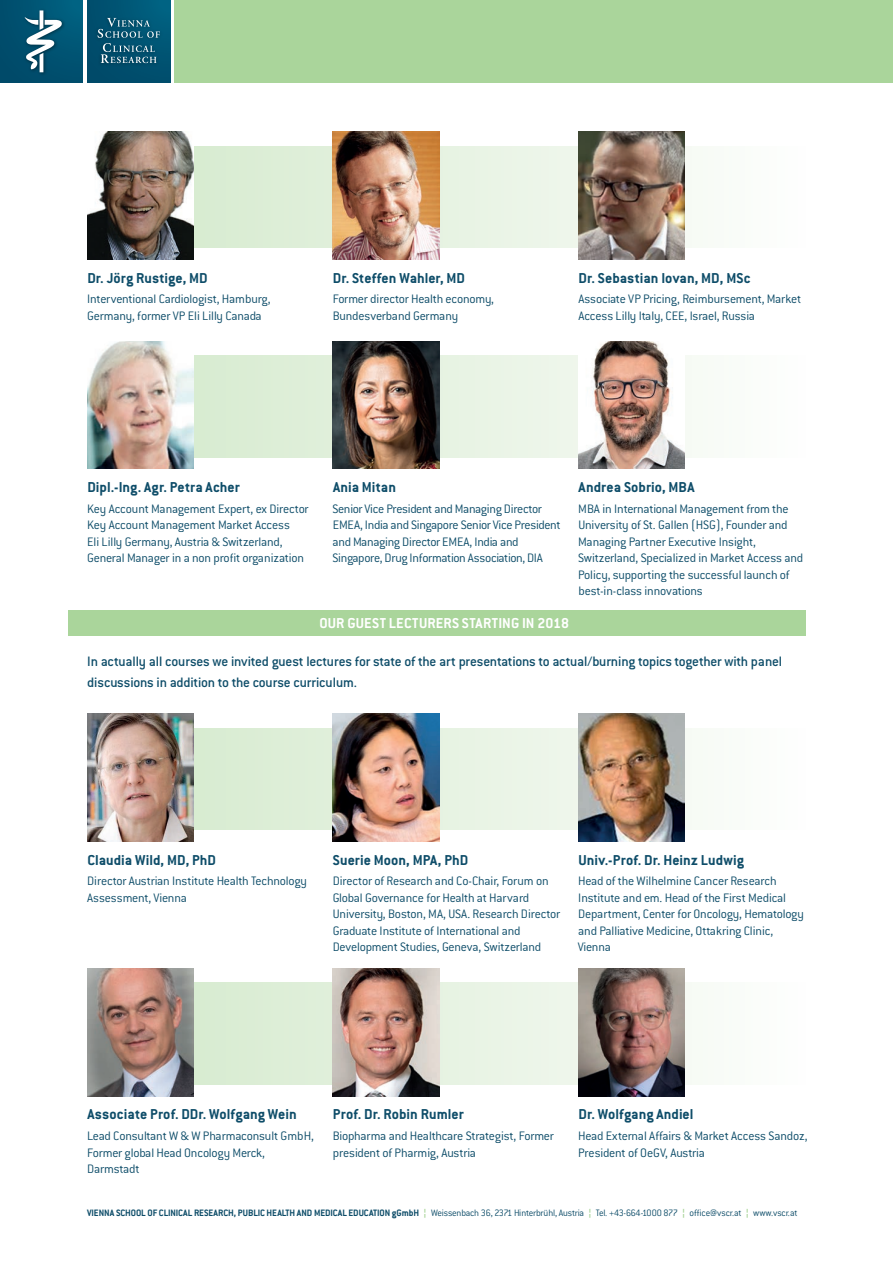
<style>
.page{position:relative;width:893px;height:1263px;background:#fff}
.page>*{position:absolute;margin:0;border:0;box-sizing:border-box;transform-origin:0 0}
.t1{font:700 15.75px "Conduit ITC";color:#0e4d69}
.t2{font:700 15.75px "Conduit ITC";letter-spacing:.01em;color:#fff}
.t3{font:500 15px/21px "Conduit ITC";letter-spacing:-.01em;color:#0e4d69}
.t4{font:300 13.5px/16.5px "Conduit ITC";letter-spacing:-.015em;color:#0e4d69}
.t5{font:300 10.2px "Conduit ITC";letter-spacing:-.02em;color:#0e4d69}
.s1{font-weight:700}
.s2{font-weight:700;color:#aad59b}
</style>
<div class="page">
<div style="left:174px;top:0;width:719px;height:83px;background:#aad59b"></div>
<div style="left:0;top:0;width:83px;height:83px;background:linear-gradient(to right,#004b6a,#005979)"></div>
<div style="left:87px;top:0;width:83px;height:83px;background:linear-gradient(to right,#004b6a,#005979)"></div>
<img style="left:20px;top:6px;width:47px;height:72px">
<svg style="left:25px;top:10px;width:37px;height:62px"></svg>
<img style="left:93px;top:13px;width:72px;height:55px">
<svg style="left:98px;top:18px;width:62px;height:45px;background:#246781"></svg>
<div style="left:68px;top:610px;width:738px;height:26px;background:#aad59b"></div>
<svg style="left:193px;top:728px;width:499px;height:102px;background:#e2f0dd"></svg>
<svg style="left:193px;top:983px;width:499px;height:101px;background:#e3f0de"></svg>
<img style="left:87px;top:714px;width:106px;height:127px">
<img style="left:87px;top:968px;width:106px;height:128px">
<img style="left:333px;top:714px;width:106px;height:127px">
<img style="left:333px;top:968px;width:106px;height:128px">
<img style="left:578px;top:714px;width:107px;height:127px">
<img style="left:578px;top:968px;width:107px;height:128px">
<svg style="left:193px;top:146px;width:499px;height:101px;background:#e3f0dd"></svg>
<svg style="left:193px;top:356px;width:499px;height:101px;background:#e2efdd"></svg>
<img style="left:578px;top:132px;width:107px;height:127px">
<img style="left:87px;top:341px;width:106px;height:128px">
<img style="left:333px;top:132px;width:106px;height:127px">
<img style="left:333px;top:341px;width:106px;height:128px">
<img style="left:578px;top:341px;width:107px;height:128px">
<img style="left:87px;top:132px;width:106px;height:127px">
<p class="t1" style="left:87px;top:268px;width:122px">Dr. Jörg Rustige, MD</p>
<p class="t4" style="left:87px;top:291px;width:185px">Interventional Cardiologist, Hamburg,<br>Germany, former VP Eli Lilly Canada</p>
<p class="t1" style="left:333px;top:268px;width:133px">Dr. Steffen Wahler, MD</p>
<p class="t4" style="left:333px;top:291px;width:163px">Former director Health economy,<br>Bundesverband Germany</p>
<p class="t1" style="left:578px;top:268px;width:174px">Dr. Sebastian Iovan, MD, MSc</p>
<p class="t4" style="left:578px;top:291px;width:225px">Associate VP Pricing, Reimbursement, Market<br>Access Lilly Italy, CEE, Israel, Russia</p>
<p class="t1" style="left:87px;top:478px;width:154px">Dipl.-Ing. Agr. Petra Acher</p>
<p class="t4" style="left:87px;top:500px;width:223px">Key Account Management Expert, ex Director Key Account Management Market Access<br>Eli Lilly Germany, Austria &amp; Switzerland, General Manager in a non profit organization</p>
<p class="t1" style="left:333px;top:478px;width:65px">Ania Mitan</p>
<p class="t4" style="left:332px;top:500px;width:230px">Senior Vice President and Managing Director EMEA, India and Singapore Senior Vice President and Managing Director EMEA, India and Singapore, Drug Information Association, DIA</p>
<p class="t2" style="left:320px;top:614px;width:251px">OUR GUEST LECTURERS STARTING IN 2018</p>
<p class="t1" style="left:579px;top:478px;width:117px">Andrea Sobrio, MBA</p>
<p class="t4" style="left:578px;top:500px;width:227px">MBA in International Management from the University of St. Gallen (HSG), Founder and Managing Partner Executive Insight, Switzerland, Specialized in Market Access and Policy, supporting the successful launch of best-in-class innovations</p>
<p class="t3" style="left:87px;top:651px;width:696px">In actually all courses we invited guest lectures for state of the art presentations to actual/burning topics together with panel discussions in addition to the course curriculum.</p>
<p class="t1" style="left:87px;top:850px;width:130px">Claudia Wild, MD, PhD</p>
<p class="t4" style="left:87px;top:873px;width:221px">Director Austrian Institute Health Technology<br>Assessment, Vienna</p>
<p class="t1" style="left:333px;top:850px;width:137px">Suerie Moon, MPA, PhD</p>
<p class="t4" style="left:333px;top:873px;width:229px">Director of Research and Co-Chair, Forum on Global Governance for Health at Harvard University, Boston, MA, USA. Research Director Graduate Institute of International and Development Studies, Geneva, Switzerland</p>
<p class="t1" style="left:579px;top:850px;width:167px">Univ.-Prof. Dr. Heinz Ludwig</p>
<p class="t4" style="left:578px;top:873px;width:228px">Head of the Wilhelmine Cancer Research Institute and em. Head of the First Medical Department, Center for Oncology, Hematology and Palliative Medicine, Ottakring Clinic, Vienna</p>
<p class="t1" style="left:87px;top:1105px;width:211px">Associate Prof. DDr. Wolfgang Wein</p>
<p class="t4" style="left:87px;top:1127px;width:228px">Lead Consultant W &amp; W Pharmaconsult GmbH,<br>Former global Head Oncology Merck,<br>Darmstadt</p>
<p class="t1" style="left:333px;top:1105px;width:132px">Prof. Dr. Robin Rumler</p>
<p class="t4" style="left:333px;top:1127px;width:223px">Biopharma and Healthcare Strategist, Former president of Pharmig, Austria</p>
<p class="t1" style="left:578px;top:1105px;width:116px">Dr. Wolfgang Andiel</p>
<p class="t4" style="left:578px;top:1127px;width:231px">Head External Affairs &amp; Market Access Sandoz,<br>President of OeGV, Austria</p>
<p class="t5" style="left:87px;top:1207px;width:712px"><span class="s1">VIENNA SCHOOL OF CLINICAL RESEARCH, PUBLIC HEALTH AND MEDICAL EDUCATION gGmbH</span> <span class="s2">¦</span> Weissenbach 36, 2371 Hinterbrühl, Austria <span class="s2">¦</span> Tel. +43-664-1000 877 <span class="s2">¦</span> office@vscr.at <span class="s2">¦</span> www.vscr.at</p>
</div>
